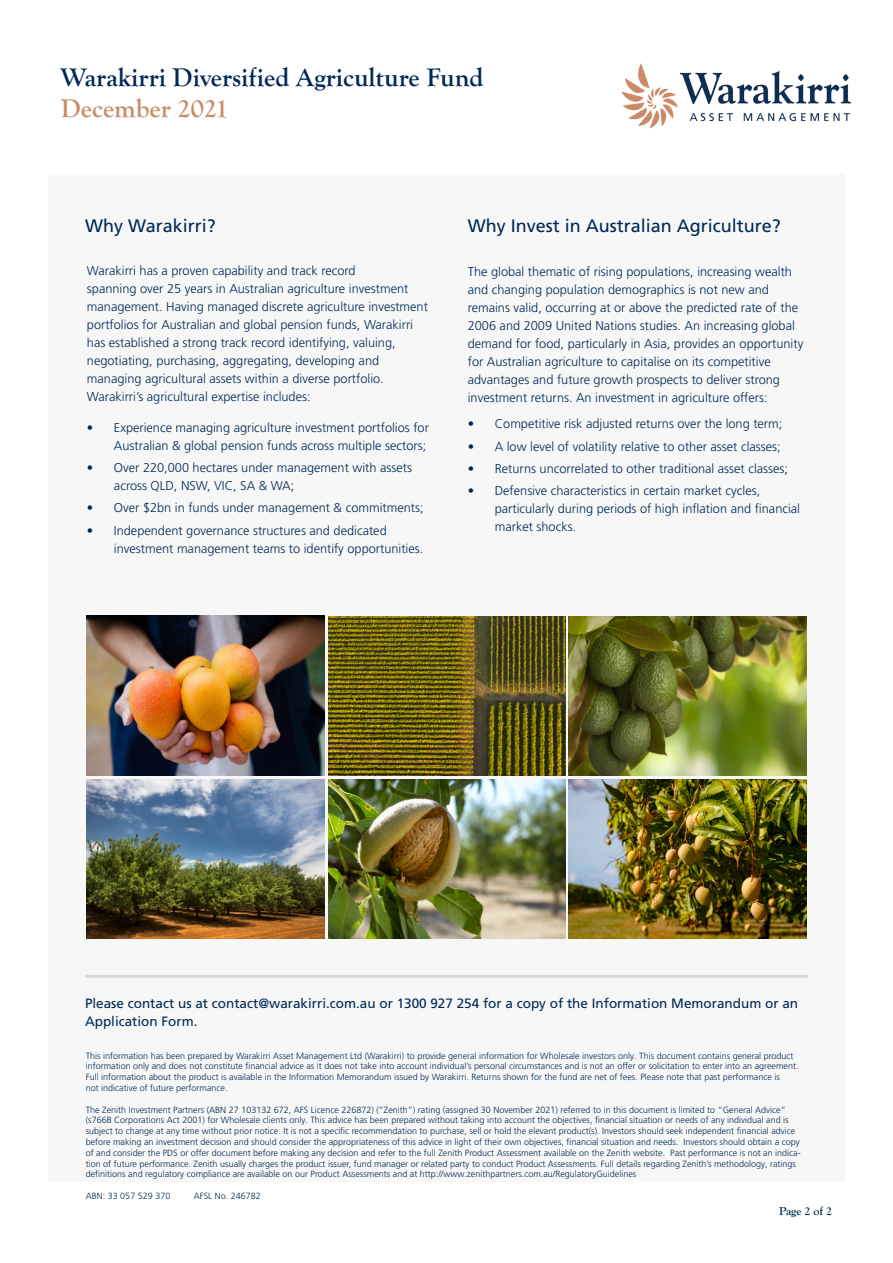
<style>
.page{position:relative;width:893px;height:1263px;background:#fff}
.page>*{position:absolute;margin:0;border:0;box-sizing:border-box;transform-origin:0 0}
.t1{font:700 26.4px "Goudy Old Style T";color:#002856}
.t2{font:700 26.4px "Goudy Old Style T";color:#c88b66}
.t3{font:18px "Frutiger LT Pro";color:#002856}
.t4{font:13.5px/18.6px "Frutiger LT Pro";color:#002856}
.t5{font:300 12.75px/18px "Frutiger LT Pro";color:#002856}
.t6{font:700 12px "Goudy Old Style T";color:#002856}
.t7{font:300 9px/10.8px "Frutiger LT Pro";color:#002856}
</style>
<div class="page">
<div style="left:48px;top:174px;width:797px;height:1008px;background:#f7f7f7"></div>
<img style="left:621px;top:63px;width:231px;height:66px">
<hr style="left:87px;top:975px;width:719px;height:3px;background:#dad7d6">
<img style="left:87px;top:616px;width:238px;height:159px">
<img style="left:328px;top:616px;width:237px;height:159px">
<img style="left:568px;top:616px;width:238px;height:159px">
<img style="left:87px;top:779px;width:238px;height:159px">
<img style="left:328px;top:779px;width:237px;height:159px">
<img style="left:568px;top:779px;width:238px;height:159px">
<h1 class="t1" style="left:61px;top:62px;width:424px">Warakirri Diversified Agriculture Fund</h1>
<h1 class="t2" style="left:61px;top:94px;width:169px">December 2021</h1>
<p class="t3" style="left:85px;top:215px;width:132px">Why Warakirri?</p>
<p class="t5" style="left:87px;top:262px;width:342px">Warakirri has a proven capability and track record<br>spanning over 25 years in Australian agriculture investment management. Having managed discrete agriculture investment portfolios for Australian and global pension funds, Warakirri has established a strong track record identifying, valuing, negotiating, purchasing, aggregating, developing and managing agricultural assets within a diverse portfolio.<br>Warakirri’s agricultural expertise includes:</p>
<p class="t5" style="left:87px;top:418px;width:343px;text-align:right">• Experience managing agriculture investment portfolios for<br>Australian &amp; global pension funds across multiple sectors;</p>
<p class="t5" style="left:114px;top:459px;width:300px;text-indent:-27px">• Over 220,000 hectares under management with assets across QLD, NSW, VIC, SA &amp; WA;</p>
<p class="t5" style="left:87px;top:499px;width:338px">• Over $2bn in funds under management &amp; commitments;</p>
<p class="t5" style="left:114px;top:521px;width:311px;text-indent:-27px">• Independent governance structures and dedicated investment management teams to identify opportunities.</p>
<p class="t3" style="left:468px;top:215px;width:315px">Why Invest in Australian Agriculture?</p>
<p class="t5" style="left:468px;top:262px;width:337px">The global thematic of rising populations, increasing wealth and changing population demographics is not new and remains valid, occurring at or above the predicted rate of the 2006 and 2009 United Nations studies. An increasing global demand for food, particularly in Asia, provides an opportunity for Australian agriculture to capitalise on its competitive advantages and future growth prospects to deliver strong investment returns. An investment in agriculture offers:</p>
<p class="t5" style="left:468px;top:415px;width:316px">• Competitive risk adjusted returns over the long term;</p>
<p class="t5" style="left:468px;top:437px;width:314px">• A low level of volatility relative to other asset classes;</p>
<p class="t5" style="left:468px;top:459px;width:322px">• Returns uncorrelated to other traditional asset classes;</p>
<p class="t5" style="left:495px;top:482px;width:307px;text-indent:-27px">• Defensive characteristics in certain market cycles, particularly during periods of high inflation and financial market shocks.</p>
<p class="t4" style="left:85px;top:994px;width:714px">Please contact us at contact@warakirri.com.au or 1300 927 254 for a copy of the Information Memorandum or an<br>Application Form.</p>
<p class="t7" style="left:86px;top:1050px;width:714px">This information has been prepared by Warakirri Asset Management Ltd (Warakirri) to provide general information for Wholesale investors only. This document contains general product information only and does not constitute financial advice as it does not take into account individual’s personal circumstances and is not an offer or solicitation to enter into an agreement.<br>Full information about the product is available in the Information Memorandum issued by Warakirri. Returns shown for the fund are net of fees. Please note that past performance is</p>
<p class="t7" style="left:86px;top:1082px;width:143px">not indicative of future performance.</p>
<p class="t7" style="left:86px;top:1104px;width:716px">The Zenith Investment Partners (ABN 27 103132 672, AFS Licence 226872) (“Zenith”) rating (assigned 30 November 2021) referred to in this document is limited to “General Advice” (s766B Corporations Act 2001) for Wholesale clients only. This advice has been prepared without taking into account the objectives, financial situation or needs of any individual and is subject to change at any time without prior notice. It is not a specific recommendation to purchase, sell or hold the elevant product(s). Investors should seek independent financial advice before making an investment decision and should consider the appropriateness of this advice in light of their own objectives, financial situation and needs. Investors should obtain a copy of and consider the PDS or offer document before making any decision and refer to the full Zenith Product Assessment available on the Zenith website. Past performance is not an indica&shy;tion of future performance. Zenith usually charges the product issuer, fund manager or related party to conduct Product Assessments. Full details regarding Zenith’s methodology, ratings definitions and regulatory compliance are available on our Product Assessments and at http://www.zenithpartners.com.au/RegulatoryGuidelines</p>
<p class="t7" style="left:86px;top:1190px;width:86px">ABN: 33 057 529 370</p>
<p class="t7" style="left:194px;top:1190px;width:69px">AFSL No. 246782</p>
<h3 class="t6" style="left:779px;top:1204px;width:55px">Page 2 of 2</h3>
</div>
